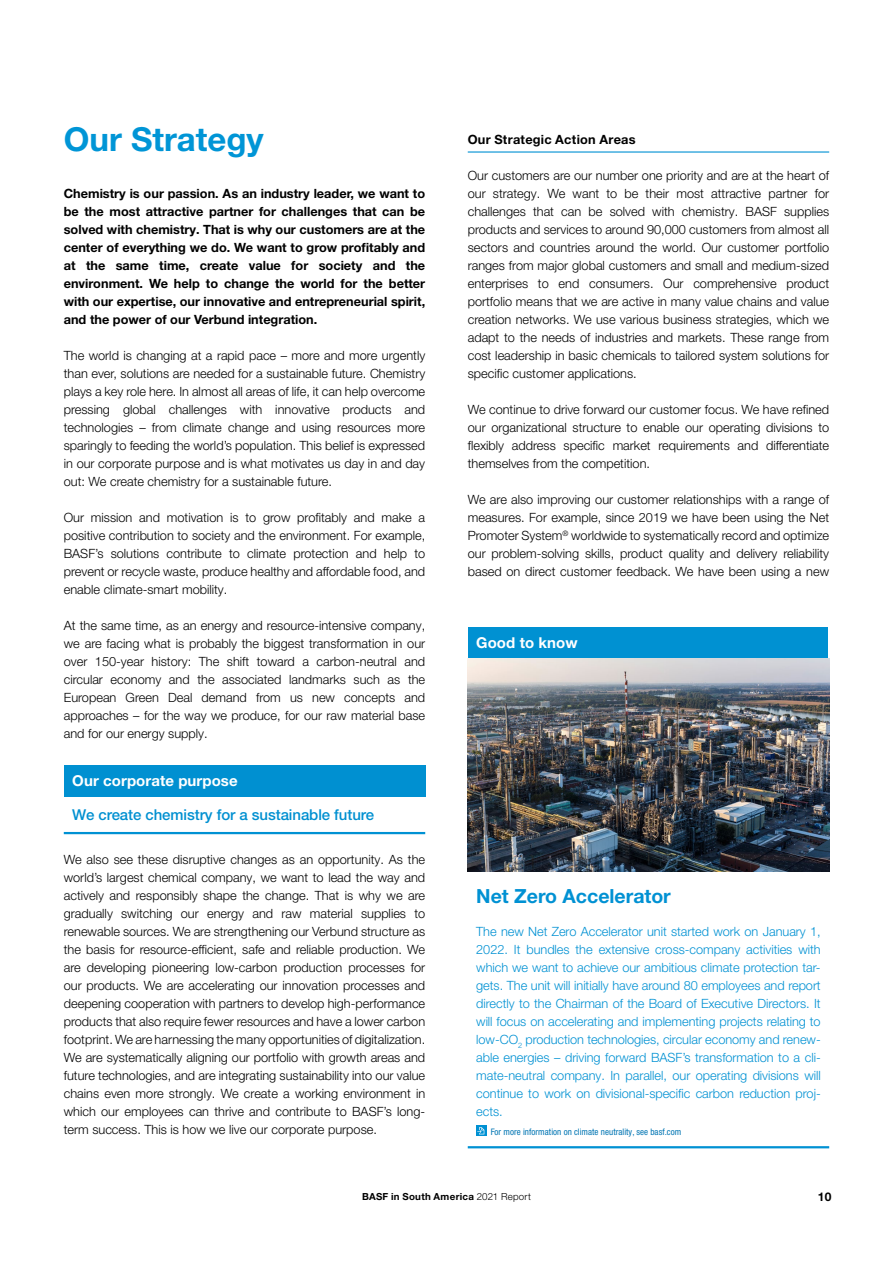
<style>
.page{position:relative;width:893px;height:1263px;background:#fff}
.page>*{position:absolute;margin:0;border:0;box-sizing:border-box;transform-origin:0 0}
.t1{font:700 33px "Helvetica Finanz Std";color:#0095d6}
.t2{font:700 19.5px "Helvetica Finanz Std";color:#0091d3}
.t3{font:500 15px "Helvetica Finanz Std";letter-spacing:-.005em;color:#0090d1}
.t4{font:700 15px "Helvetica Finanz Std";letter-spacing:.005em;color:#fff}
.t5{font:300 12.75px/18px "Helvetica Finanz Std";color:#000;text-align:justify}
.t6{font:300 12.75px/18px "Helvetica Finanz Std";letter-spacing:-.005em;color:#0091d3;text-align:justify}
.t7{font:700 12.75px/18px "Helvetica Finanz Std";color:#000;text-align:justify}
.t8{font:700 12.75px "Helvetica Finanz Std";letter-spacing:.02em;color:#000}
.t9{font:700 12px "Helvetica Finanz Std";color:#000}
.t10{font:700 9.75px "Helvetica Finanz Std";letter-spacing:.03em;color:#000}
.t11{font:condensed 9px "Helvetica Finanz Std";letter-spacing:.005em;color:#0075b3}
.s1{font-weight:300}
</style>
<div class="page">
<hr style="left:64px;top:832px;width:361px;height:2px;background:#0091d3">
<div style="left:64px;top:765px;width:361px;height:32px;background:#0090d1"></div>
<hr style="left:468px;top:151px;width:361px;height:2px;background:#0091d3">
<hr style="left:468px;top:1146px;width:361px;height:2px;background:#0091d3">
<div style="left:468px;top:627px;width:360px;height:32px;background:#0091d2"></div>
<img style="left:468px;top:659px;width:361px;height:212px">
<svg style="left:476px;top:1126px;width:10px;height:10px"></svg>
<svg style="left:477px;top:1127px;width:7px;height:7px"></svg>
<h1 class="t1" style="left:64px;top:120px;width:201px">Our Strategy</h1>
<p class="t7" style="left:64px;top:184px;width:363px">Chemistry is our passion. As an industry leader, we want to be the most attractive partner for challenges that can be solved with chemistry. That is why our customers are at the center of everything we do. We want to grow profitably and at the same time, create value for society and the environment. We help to change the world for the better with our expertise, our innovative and entrepreneurial spirit, and the power of our Verbund integration.</p>
<p class="t5" style="left:64px;top:346px;width:363px">The world is changing at a rapid pace – more and more urgently than ever, solutions are needed for a sustainable future. Chemistry plays a key role here. In almost all areas of life, it can help overcome pressing global challenges with innovative products and technologies – from climate change and using resources more sparingly to feeding the world’s population. This belief is expressed in our corporate purpose and is what motivates us day in and day out: We create chemistry for a sustainable future.</p>
<p class="t5" style="left:64px;top:508px;width:363px">Our mission and motivation is to grow profitably and make a positive contribution to society and the environment. For example, BASF’s solutions contribute to climate protection and help to prevent or recycle waste, produce healthy and affordable food, and enable climate-smart mobility.</p>
<p class="t5" style="left:64px;top:616px;width:363px">At the same time, as an energy and resource-intensive company, we are facing what is probably the biggest transformation in our over 150-year history: The shift toward a carbon-neutral and circular economy and the associated landmarks such as the European Green Deal demand from us new concepts and approaches – for the way we produce, for our raw material base and for our energy supply.</p>
<p class="t4" style="left:72px;top:772px;width:167px">Our corporate purpose</p>
<p class="t3" style="left:72px;top:806px;width:303px">We create chemistry for a sustainable future</p>
<p class="t5" style="left:64px;top:850px;width:363px">We also see these disruptive changes as an opportunity. As the world’s largest chemical company, we want to lead the way and actively and responsibly shape the change. That is why we are gradually switching our energy and raw material supplies to renewable sources. We are strengthening our Verbund structure as the basis for resource-efficient, safe and reliable production. We are developing pioneering low-carbon production processes for our products. We are accelerating our innovation processes and deepening cooperation with partners to develop high-performance products that also require fewer resources and have a lower carbon footprint. We are harnessing the many opportunities of digitalization.<br>We are systematically aligning our portfolio with growth areas and future technologies, and are integrating sustainability into our value chains even more strongly. We create a working environment in which our employees can thrive and contribute to BASF’s long&shy;term success. This is how we live our corporate purpose.</p>
<p class="t8" style="left:468px;top:132px;width:169px">Our Strategic Action Areas</p>
<p class="t5" style="left:468px;top:166px;width:363px">Our customers are our number one priority and are at the heart of our strategy. We want to be their most attractive partner for challenges that can be solved with chemistry. BASF supplies products and services to around 90,000 customers from almost all sectors and countries around the world. Our customer portfolio ranges from major global customers and small and medium-sized enterprises to end consumers. Our comprehensive product portfolio means that we are active in many value chains and value creation networks. We use various business strategies, which we adapt to the needs of industries and markets. These range from cost leadership in basic chemicals to tailored system solutions for specific customer applications.</p>
<p class="t5" style="left:468px;top:400px;width:363px">We continue to drive forward our customer focus. We have refined our organizational structure to enable our operating divisions to flexibly address specific market requirements and differentiate themselves from the competition.</p>
<p class="t5" style="left:468px;top:490px;width:363px">We are also improving our customer relationships with a range of measures. For example, since 2019 we have been using the Net Promoter System<sup>®</sup> worldwide to systematically record and optimize our problem-solving skills, product quality and delivery reliability based on direct customer feedback. We have been using a new</p>
<p class="t4" style="left:476px;top:634px;width:103px">Good to know</p>
<h2 class="t2" style="left:476px;top:884px;width:196px">Net Zero Accelerator</h2>
<p class="t6" style="left:476px;top:922px;width:346px">The new Net Zero Accelerator unit started work on January 1, 2022. It bundles the extensive cross-company activities with which we want to achieve our ambitious climate protection tar&shy;gets. The unit will initially have around 80 employees and report directly to the Chairman of the Board of Executive Directors. It will focus on accelerating and implementing projects relating to low-CO<sub>2</sub> production technologies, circular economy and renew&shy;able energies – driving forward BASF’s transformation to a cli&shy;mate-neutral company. In parallel, our operating divisions will continue to work on divisional-specific carbon reduction proj&shy;ects.</p>
<p class="t11" style="left:491px;top:1126px;width:192px">For more information on climate neutrality, see basf.com</p>
<p class="t10" style="left:362px;top:1191px;width:170px">BASF in South America <span class="s1">2021 Report</span></p>
<p class="t9" style="left:818px;top:1190px;width:15px">10</p>
</div>
